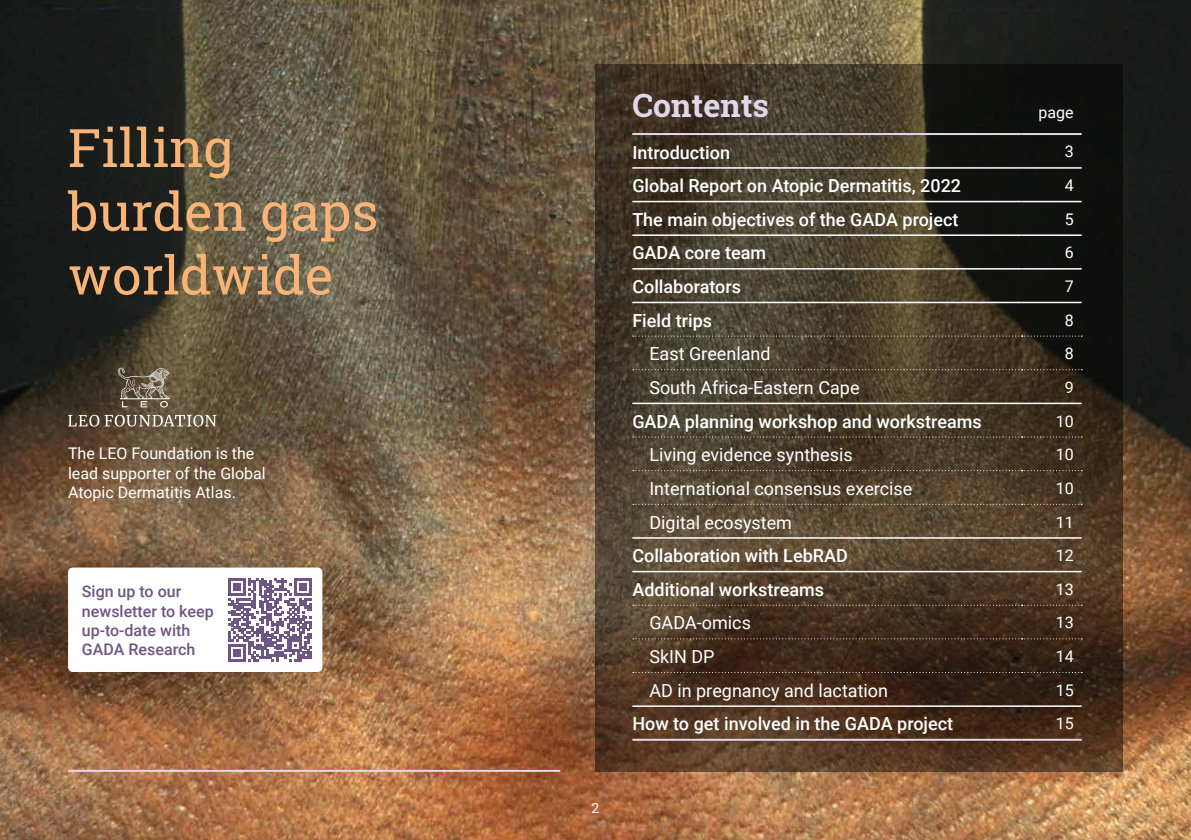
<style>
.page{position:relative;width:1191px;height:840px;background:#fff}
.page>*{position:absolute;margin:0;border:0;box-sizing:border-box;transform-origin:0 0}
.quotations___big{font:53px/63.6px "Roboto Slab";color:#f8b377}
.sub-title_big{font:700 32px "Roboto Slab";color:#e0d7ec}
.body{font:500 18px "Roboto";color:#fff}
.body-2{font:18px "Roboto";color:#fff}
.body-3{font:16px/19.2px "Roboto";color:#fff}
.body-4{font:500 16px/19.2px "Roboto";color:#6e5684}
.t1{font:14px "Roboto";color:#fff}
</style>
<div class="page">
<img style="left:0;top:0;width:1191px;height:839px">
<svg style="left:595px;top:64px;width:528px;height:707px;background:#443626"></svg>
<div style="left:68px;top:567px;width:254px;height:104px;background:#fff;border-radius:5px"></div>
<svg style="left:228px;top:578px;width:84px;height:83px"></svg>
<svg style="left:118px;top:367px;width:52px;height:40px;background:#786d5b"></svg>
<svg style="left:68px;top:414px;width:31px;height:12px"></svg>
<svg style="left:105px;top:414px;width:111px;height:12px"></svg>
<hr style="left:632px;top:201px;width:389px;height:1px;background:#fff">
<hr style="left:1021px;top:201px;width:60px;height:1px;background:#fff">
<hr style="left:632px;top:234px;width:389px;height:2px;background:#fff">
<hr style="left:1021px;top:234px;width:60px;height:2px;background:#fff">
<hr style="left:632px;top:268px;width:389px;height:1px;background:#fff">
<hr style="left:1021px;top:268px;width:60px;height:1px;background:#fff">
<hr style="left:632px;top:301px;width:389px;height:2px;background:#fff">
<hr style="left:1021px;top:301px;width:60px;height:2px;background:#fff">
<hr style="left:632px;top:402px;width:389px;height:2px;background:#fff">
<hr style="left:1021px;top:402px;width:60px;height:2px;background:#fff">
<hr style="left:632px;top:537px;width:389px;height:1px;background:#fff">
<hr style="left:1021px;top:537px;width:60px;height:1px;background:#fff">
<hr style="left:632px;top:570px;width:389px;height:2px;background:#fff">
<hr style="left:1021px;top:570px;width:60px;height:2px;background:#fff">
<hr style="left:632px;top:705px;width:389px;height:1px;background:#fff">
<hr style="left:1021px;top:705px;width:60px;height:1px;background:#fff">
<svg style="left:633px;top:335px;width:449px;height:1px"></svg>
<svg style="left:633px;top:369px;width:449px;height:1px"></svg>
<svg style="left:633px;top:436px;width:449px;height:1px"></svg>
<svg style="left:633px;top:470px;width:449px;height:1px"></svg>
<svg style="left:633px;top:503px;width:449px;height:1px"></svg>
<svg style="left:633px;top:604px;width:449px;height:1px"></svg>
<svg style="left:633px;top:638px;width:449px;height:1px"></svg>
<svg style="left:633px;top:671px;width:449px;height:1px"></svg>
<hr style="left:632px;top:738px;width:389px;height:2px;background:#e0d7ec">
<hr style="left:1021px;top:738px;width:60px;height:2px;background:#e0d7ec">
<hr style="left:632px;top:133px;width:389px;height:2px;background:#e0d7ec">
<hr style="left:1021px;top:133px;width:60px;height:2px;background:#e0d7ec">
<hr style="left:632px;top:167px;width:389px;height:1px;background:#fff">
<hr style="left:1021px;top:167px;width:60px;height:1px;background:#fff">
<hr style="left:68px;top:769px;width:492px;height:2px;background:#e0d7ec">
<p class="quotations___big" style="left:68px;top:115px;width:312px">Filling burden gaps worldwide</p>
<p class="body-3" style="left:68px;top:443px;width:199px">The LEO Foundation is the lead supporter of the Global<br>Atopic Dermatitis Atlas.</p>
<p class="body-4" style="left:82px;top:581px;width:133px">Sign up to our newsletter to keep up-to-date with<br>GADA Research</p>
<p class="t1" style="left:591px;top:798px;width:9px">2</p>
<p class="sub-title_big" style="left:632px;top:83px;width:138px">Contents</p>
<p class="body-3" style="left:1038px;top:102px;width:37px">page</p>
<p class="body" style="left:632px;top:139px;width:99px">Introduction</p>
<p class="body-3" style="left:1064px;top:141px;width:10px">3</p>
<p class="body" style="left:632px;top:173px;width:330px">Global Report on Atopic Dermatitis, 2022</p>
<p class="body-3" style="left:1064px;top:175px;width:10px">4</p>
<p class="body" style="left:632px;top:207px;width:328px">The main objectives of the GADA project</p>
<p class="body-3" style="left:1064px;top:209px;width:10px">5</p>
<p class="body" style="left:632px;top:240px;width:135px">GADA core team</p>
<p class="body-3" style="left:1064px;top:242px;width:10px">6</p>
<p class="body" style="left:632px;top:274px;width:110px">Collaborators</p>
<p class="body-3" style="left:1064px;top:276px;width:10px">7</p>
<p class="body" style="left:632px;top:307px;width:81px">Field trips</p>
<p class="body-3" style="left:1064px;top:309px;width:10px">8</p>
<p class="body-2" style="left:649px;top:341px;width:123px">East Greenland</p>
<p class="body-3" style="left:1064px;top:343px;width:10px">8</p>
<p class="body-2" style="left:649px;top:375px;width:212px">South Africa-Eastern Cape</p>
<p class="body-3" style="left:1064px;top:377px;width:10px">9</p>
<p class="body" style="left:632px;top:408px;width:351px">GADA planning workshop and workstreams</p>
<p class="body-3" style="left:1055px;top:410px;width:19px">10</p>
<p class="body-2" style="left:649px;top:442px;width:205px">Living evidence synthesis</p>
<p class="body-3" style="left:1055px;top:444px;width:19px">10</p>
<p class="body-2" style="left:649px;top:475px;width:264px">International consensus exercise</p>
<p class="body-3" style="left:1055px;top:477px;width:19px">10</p>
<p class="body-2" style="left:649px;top:509px;width:144px">Digital ecosystem</p>
<p class="body-3" style="left:1055px;top:511px;width:19px">11</p>
<p class="body" style="left:632px;top:543px;width:217px">Collaboration with LebRAD</p>
<p class="body-3" style="left:1055px;top:545px;width:19px">12</p>
<p class="body" style="left:632px;top:576px;width:193px">Additional workstreams</p>
<p class="body-3" style="left:1055px;top:578px;width:19px">13</p>
<p class="body-2" style="left:649px;top:610px;width:103px">GADA-omics</p>
<p class="body-3" style="left:1055px;top:612px;width:19px">13</p>
<p class="body-2" style="left:649px;top:643px;width:67px">SkIN DP</p>
<p class="body-3" style="left:1055px;top:645px;width:19px">14</p>
<p class="body-2" style="left:649px;top:677px;width:240px">AD in pregnancy and lactation</p>
<p class="body-3" style="left:1055px;top:679px;width:19px">15</p>
<p class="body" style="left:632px;top:711px;width:322px">How to get involved in the GADA project</p>
<p class="body-3" style="left:1055px;top:713px;width:19px">15</p>
</div>
